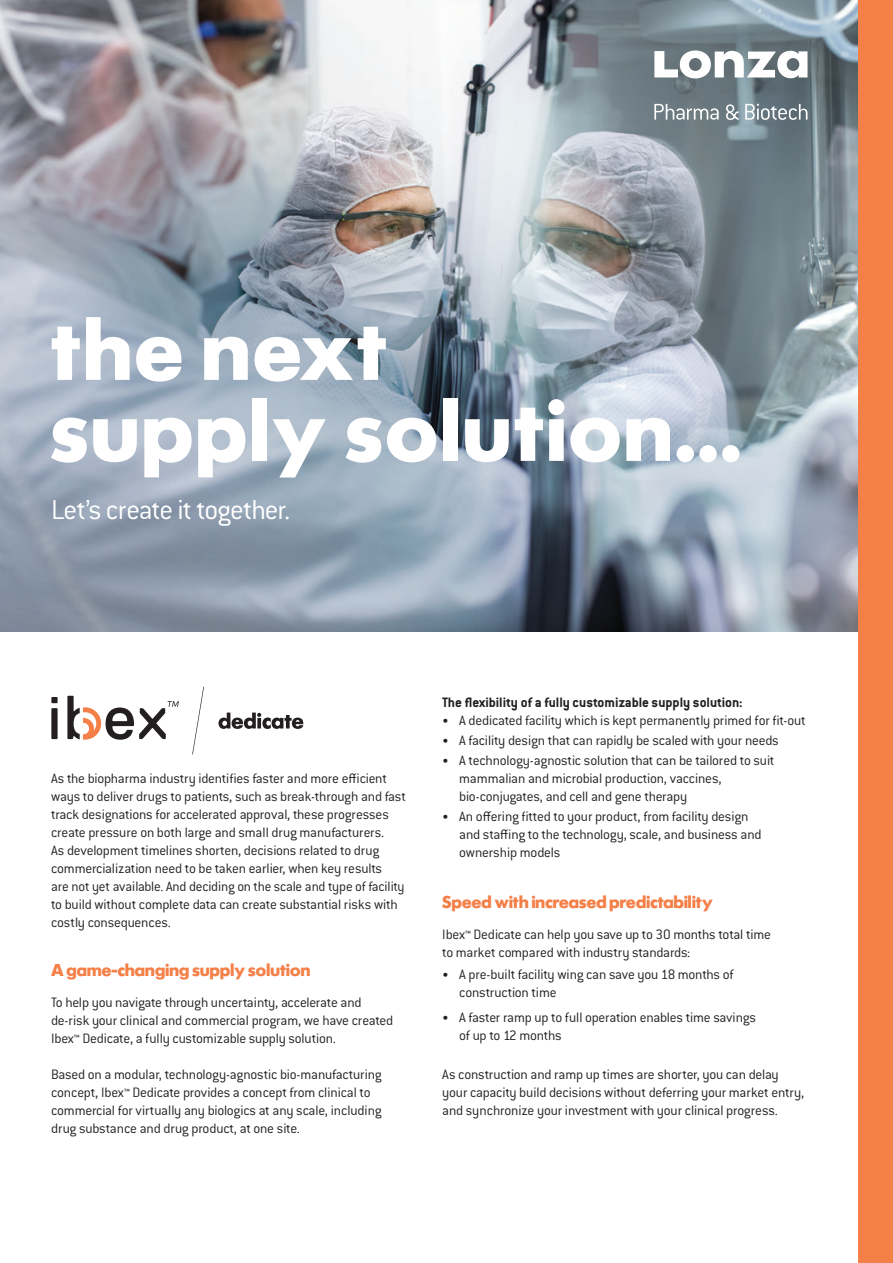
<style>
.page{position:relative;width:893px;height:1263px;background:#fff}
.page>*{position:absolute;margin:0;border:0;box-sizing:border-box;transform-origin:0 0}
.Headline_Left{font:700 90px/81px "Futura SH";letter-spacing:.04em;color:#fff}
.Subheadline_Left{font:300 30px "Conduit ITC Std";letter-spacing:-.035em;color:#fff}
.Body_Large_Subheadin{font:700 18px "Futura SH";letter-spacing:.015em;color:#f47f47}
.Body{font:300 15px/18px "Conduit ITC Std";letter-spacing:-.015em;color:#231f20}
.Body-2{font:700 15px "Conduit ITC Std";color:#231f20}
.s1{font-size:13.5px}
</style>
<div class="page">
<img style="left:0;top:0;width:859px;height:631px">
<div style="left:859px;top:0;width:34px;height:1263px;background:#f47f47"></div>
<svg style="left:218px;top:712px;width:85px;height:17px"></svg>
<svg style="left:51px;top:697px;width:7px;height:42px"></svg>
<svg style="left:67px;top:696px;width:112px;height:44px"></svg>
<svg style="left:192px;top:687px;width:12px;height:67px"></svg>
<svg style="left:654px;top:50px;width:153px;height:28px"></svg>
<svg style="left:654px;top:104px;width:65px;height:16px"></svg>
<svg style="left:726px;top:104px;width:13px;height:16px"></svg>
<svg style="left:745px;top:104px;width:62px;height:16px"></svg>
<p class="Headline_Left" style="left:51px;top:311px;width:691px">the next<br>supply solution...</p>
<p class="Subheadline_Left" style="left:51px;top:491px;width:241px">Let’s create it together.</p>
<p class="Body" style="left:51px;top:769px;width:356px">As the biopharma industry identifies faster and more efficient ways to deliver drugs to patients, such as break-through and fast track designations for accelerated approval, these progresses create pressure on both large and small drug manufacturers.<br>As development timelines shorten, decisions related to drug commercialization need to be taken earlier, when key results<br>are not yet available. And deciding on the scale and type of facility to build without complete data can create substantial risks with costly consequences.</p>
<p class="Body_Large_Subheadin" style="left:51px;top:960px;width:261px">A game-changing supply solution</p>
<p class="Body" style="left:51px;top:992px;width:344px">To help you navigate through uncertainty, accelerate and de-risk your clinical and commercial program, we have created<br>Ibex™ Dedicate, a fully customizable supply solution.</p>
<p class="Body" style="left:51px;top:1064px;width:332px">Based on a modular, technology-agnostic bio-manufacturing concept, Ibex™ Dedicate provides a concept from clinical to commercial for virtually any biologics at any scale, including drug substance and drug product, at one site.</p>
<p class="Body-2" style="left:442px;top:693px;width:302px">The flexibility of a fully customizable supply solution:</p>
<p class="Body" style="left:442px;top:711px;width:365px"><span class="s1">•</span> A dedicated facility which is kept permanently primed for fit-out</p>
<p class="Body" style="left:442px;top:731px;width:338px"><span class="s1">•</span> A facility design that can rapidly be scaled with your needs</p>
<p class="Body" style="left:459px;top:751px;width:317px;text-indent:-17px"><span class="s1">•</span> A technology-agnostic solution that can be tailored to suit mammalian and microbial production, vaccines, bio-conjugates, and cell and gene therapy</p>
<p class="Body" style="left:459px;top:807px;width:304px;text-indent:-17px"><span class="s1">•</span> An offering fitted to your product, from facility design and staffing to the technology, scale, and business and ownership models</p>
<p class="Body_Large_Subheadin" style="left:442px;top:893px;width:272px">Speed with increased predictability</p>
<p class="Body" style="left:442px;top:925px;width:330px">Ibex™ Dedicate can help you save up to 30 months total time to market compared with industry standards:</p>
<p class="Body" style="left:459px;top:965px;width:276px;text-indent:-17px"><span class="s1">•</span> A pre-built facility wing can save you 18 months of construction time</p>
<p class="Body" style="left:459px;top:1007px;width:298px;text-indent:-17px"><span class="s1">•</span> A faster ramp up to full operation enables time savings of up to 12 months</p>
<p class="Body" style="left:442px;top:1064px;width:363px">As construction and ramp up times are shorter, you can delay your capacity build decisions without deferring your market entry, and synchronize your investment with your clinical progress.</p>
</div>
